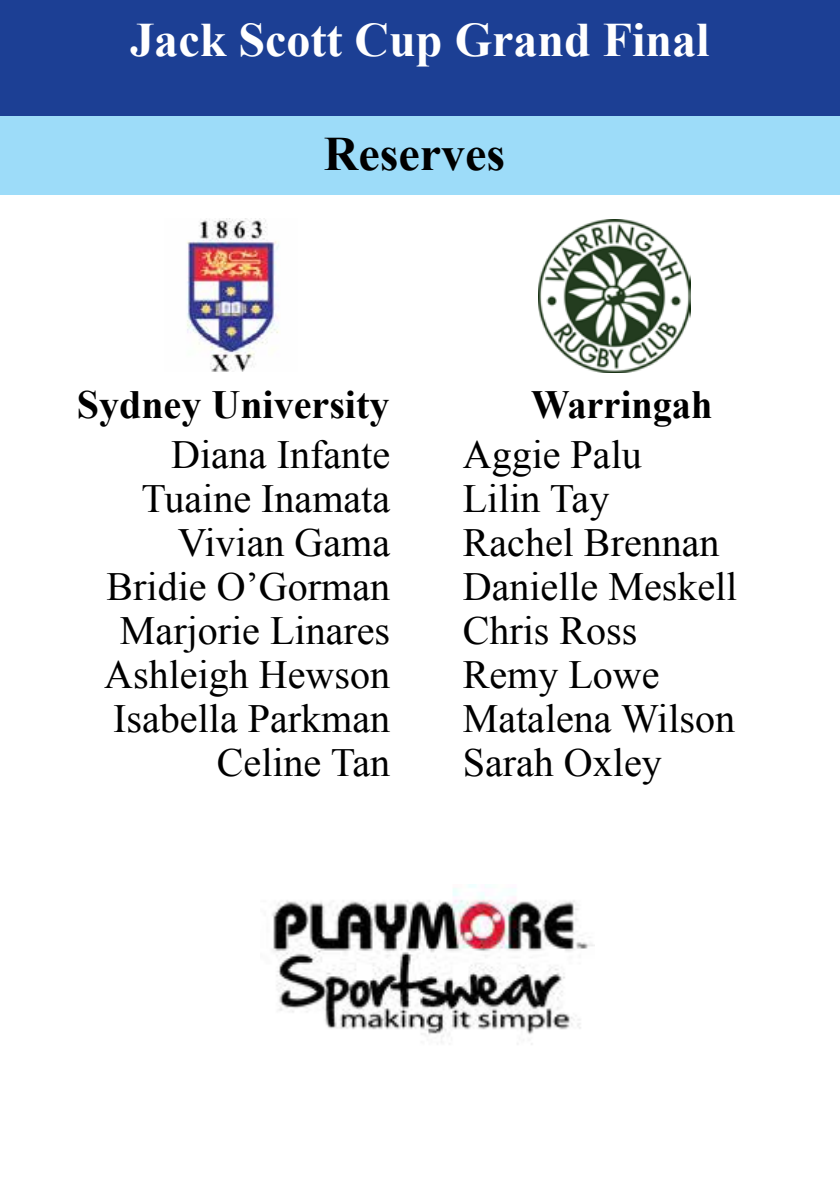
<style>
.page{position:relative;width:840px;height:1191px;background:#fff}
.page>*{position:absolute;margin:0;border:0;box-sizing:border-box;transform-origin:0 0}
.t1{font:700 48px "Times New Roman";color:#fff}
.t2{font:700 48px "Times New Roman";color:#000}
.t3{font:40px/44px "Times New Roman";color:#000}
.t4{font:700 40px "Times New Roman";color:#000}
.t5{font:700 40px "Times New Roman";color:#000;scale:.96 1}
</style>
<div class="page">
<div style="left:0;top:116px;width:839px;height:79px;background:#9ddcf9"></div>
<div style="left:0;top:0;width:839px;height:116px;background:#1c3f94"></div>
<img style="left:187px;top:218px;width:92px;height:154px">
<img style="left:538px;top:220px;width:152px;height:152px">
<img style="left:272px;top:884px;width:322px;height:161px">
<p class="t1" style="left:130px;top:7px;width:580px">Jack Scott Cup Grand Final</p>
<p class="t2" style="left:323px;top:120px;width:183px">Reserves</p>
<p class="t4" style="left:77px;top:377px;width:314px">Sydney University</p>
<p class="t5" style="left:530px;top:377px;width:190px">Warringah</p>
<p class="t3" style="left:462px;top:431px;width:276px">Aggie Palu<br>Lilin Tay<br>Rachel Brennan<br>Danielle Meskell<br>Chris Ross<br>Remy Lowe<br>Matalena Wilson<br>Sarah Oxley</p>
<p class="t3" style="left:104px;top:431px;width:287px;text-align:right">Diana Infante<br>Tuaine Inamata<br>Vivian Gama<br>Bridie O’Gorman<br>Marjorie Linares<br>Ashleigh Hewson<br>Isabella Parkman<br>Celine Tan</p>
</div>
